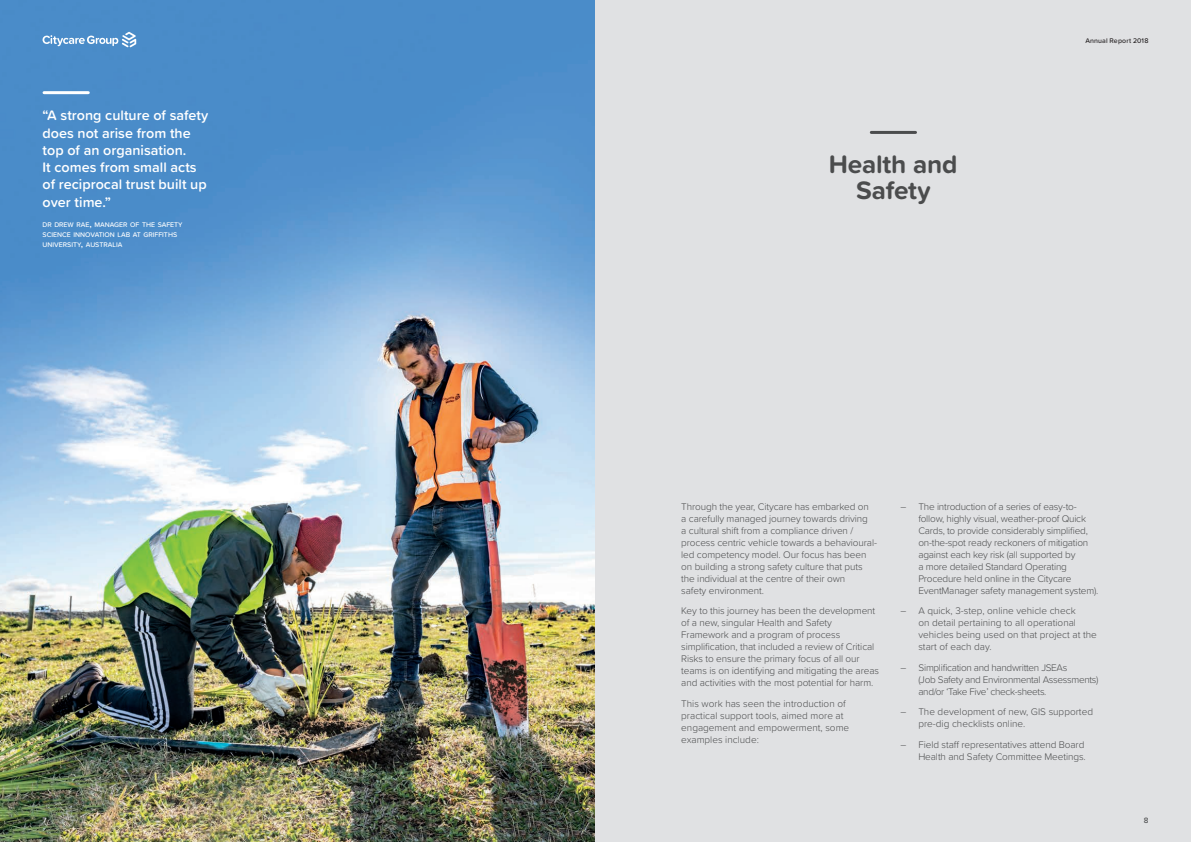
<style>
.page{position:relative;width:1191px;height:842px;background:#fff}
.page>*{position:absolute;margin:0;border:0;box-sizing:border-box;transform-origin:0 0}
.t1{font:700 26.2px/26.2px "Proxima Soft";letter-spacing:-.005em;color:#4b4c4d;text-align:center}
.t2{font:600 14.3px/17.2px "Proxima Soft";color:#fff}
.t3{font:300 10px/12px "Proxima Soft";letter-spacing:-.01em;color:#4b4c4d}
.t4{font:300 10px/12px "Proxima Soft";letter-spacing:-.03em;color:#4b4c4d}
.t5{font:500 8px "Proxima Soft";color:#fff}
.t6{font:500 8px "Proxima Soft";color:#4b4c4d}
.t7{font:500 7px/10px "Proxima Soft";color:#fff}
.t8{font:500 7px "Proxima Soft";letter-spacing:.02em;color:#231f20}
.s1{font-size:10px}
</style>
<div class="page">
<img style="left:0;top:0;width:595px;height:842px">
<div style="left:595px;top:0;width:596px;height:842px;background:#e0e1e3"></div>
<svg style="left:43px;top:32px;width:93px;height:15px"></svg>
<hr style="left:871px;top:131px;width:44px;height:3px;background:#4b4c4d">
<hr style="left:44px;top:91px;width:44px;height:3px;background:#fff">
<h2 class="t2" style="left:43px;top:106px;width:167px">“A strong culture of safety does not arise from the top of an organisation.<br>It comes from small acts of reciprocal trust built up over time.”</h2>
<p class="t7" style="left:43px;top:219px;width:142px">DR DREW RAE<span class="s1">,</span> MANAGER OF THE SAFETY<br>SCIENCE INNOVATION LAB AT GRIFFITHS<br>UNIVERSITY<span class="s1">,</span> AUSTRALIA</p>
<h1 class="t1" style="left:829px;top:150px;width:130px">Health and<br>Safety</h1>
<p class="t8" style="left:1085px;top:35px;width:65px">Annual Report 2018</p>
<p class="t3" style="left:681px;top:500px;width:197px">Through the year, Citycare has embarked on<br>a carefully managed journey towards driving<br>a cultural shift from a compliance driven / process centric vehicle towards a behavioural&shy;led competency model. Our focus has been on building a strong safety culture that puts the individual at the centre of their own<br>safety environment.</p>
<p class="t3" style="left:681px;top:604px;width:199px">Key to this journey has been the development of a new, singular Health and Safety Framework and a program of process simplification, that included a review of Critical Risks to ensure the primary focus of all our teams is on identifying and mitigating the areas and activities with the most potential for harm.</p>
<p class="t3" style="left:681px;top:697px;width:169px">This work has seen the introduction of practical support tools, aimed more at engagement and empowerment, some examples include:</p>
<p class="t3" style="left:918px;top:500px;width:181px;text-indent:-18px">― The introduction of a series of easy-to&shy;follow, highly visual, weather-proof Quick Cards, to provide considerably simplified, on-the-spot ready reckoners of mitigation against each key risk (all supported by<br>a more detailed Standard Operating Procedure held online in the Citycare EventManager safety management system).</p>
<p class="t3" style="left:918px;top:604px;width:180px;text-indent:-18px">― A quick, 3-step, online vehicle check<br>on detail pertaining to all operational vehicles being used on that project at the start of each day.</p>
<p class="t4" style="left:918px;top:661px;width:182px;text-indent:-18px">― Simplification and handwritten JSEAs<br>(Job Safety and Environmental Assessments) and/or ‘Take Five’ check-sheets.</p>
<p class="t3" style="left:918px;top:705px;width:176px;text-indent:-18px">― The development of new, GIS supported pre-dig checklists online.</p>
<p class="t3" style="left:900px;top:738px;width:187px;text-align:right">― Field staff representatives attend Board<br>Health and Safety Committee Meetings.</p>
<p class="t5" style="left:43px;top:814px;width:6px">7</p>
<p class="t6" style="left:1143px;top:814px;width:6px">8</p>
</div>
